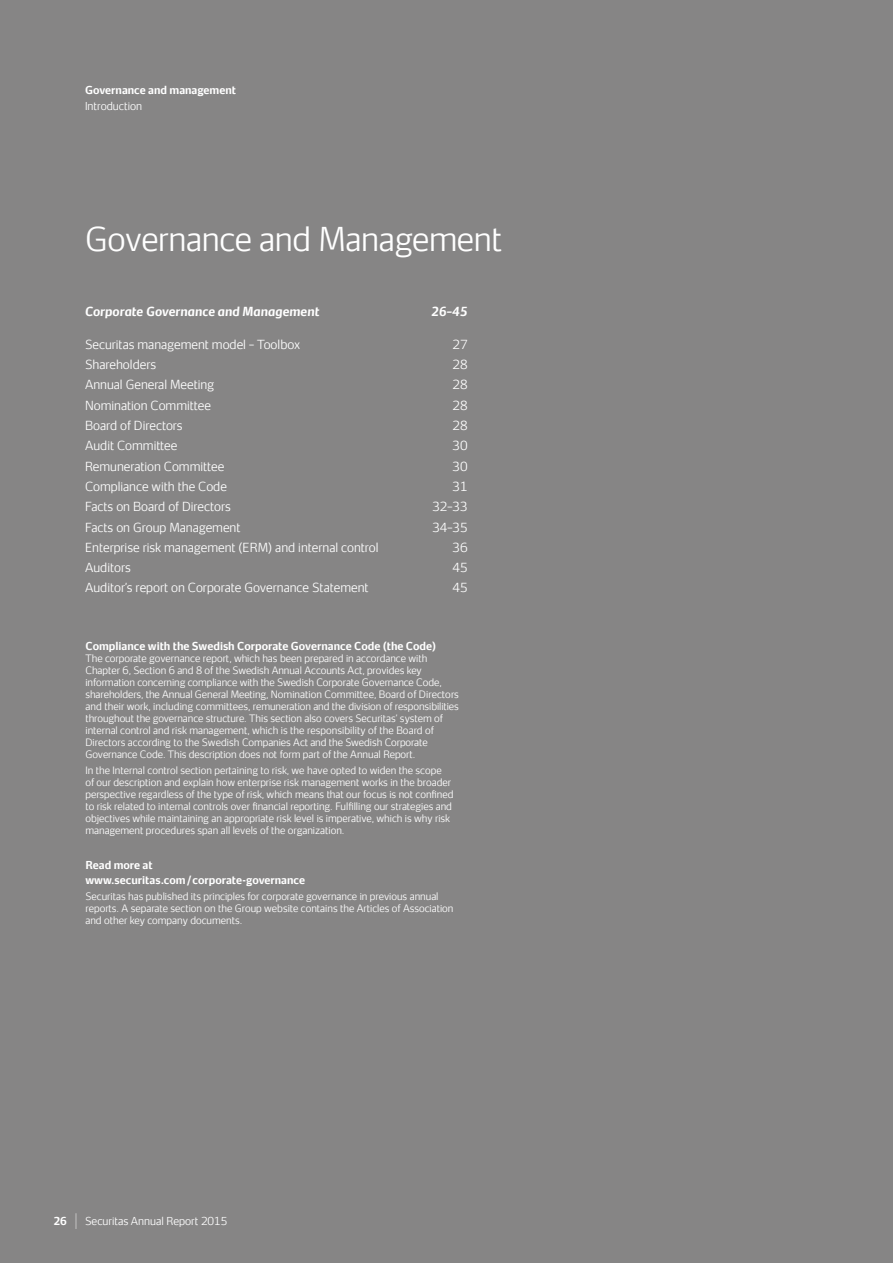
<style>
.page{position:relative;width:893px;height:1263px;background:#868585}
.page>*{position:absolute;margin:0;border:0;box-sizing:border-box;transform-origin:0 0}
.t1{font:300 31.5px "Securitas Sans TT";letter-spacing:-.01em;color:#fff}
.t2{font:300 12px "Securitas Sans TT";color:#fff}
.t3{font:italic 700 12px "Securitas Sans TT";color:#fff}
.t4{font:700 10.5px/15px "Securitas Sans TT";color:#fff}
.t5{font:300 10.5px "Securitas Sans TT";color:#fff}
.t6{font:300 9.75px/12px "Securitas Sans TT";color:#fff}
</style>
<div class="page">
<svg style="left:76px;top:1213px;width:1px;height:16px"></svg>
<p class="t4" style="left:85px;top:81px;width:153px">Governance and management</p>
<p class="t5" style="left:85px;top:97px;width:59px">Introduction</p>
<h1 class="t1" style="left:85px;top:212px;width:419px">Governance and Management</h1>
<p class="t3" style="left:85px;top:301px;width:236px">Corporate Governance and Management</p>
<p class="t3" style="left:431px;top:301px;width:38px">26–45</p>
<p class="t2" style="left:85px;top:334px;width:217px">Securitas management model – Toolbox</p>
<p class="t2" style="left:453px;top:334px;width:17px">27</p>
<p class="t2" style="left:85px;top:354px;width:73px">Shareholders</p>
<p class="t2" style="left:453px;top:354px;width:17px">28</p>
<p class="t2" style="left:85px;top:375px;width:131px">Annual General Meeting</p>
<p class="t2" style="left:453px;top:375px;width:17px">28</p>
<p class="t2" style="left:85px;top:395px;width:127px">Nomination Committee</p>
<p class="t2" style="left:453px;top:395px;width:17px">28</p>
<p class="t2" style="left:85px;top:415px;width:99px">Board of Directors</p>
<p class="t2" style="left:453px;top:415px;width:17px">28</p>
<p class="t2" style="left:85px;top:436px;width:94px">Audit Committee</p>
<p class="t2" style="left:453px;top:436px;width:17px">30</p>
<p class="t2" style="left:85px;top:456px;width:141px">Remuneration Committee</p>
<p class="t2" style="left:453px;top:456px;width:17px">30</p>
<p class="t2" style="left:85px;top:476px;width:143px">Compliance with the Code</p>
<p class="t2" style="left:453px;top:476px;width:17px">31</p>
<p class="t2" style="left:85px;top:497px;width:147px">Facts on Board of Directors</p>
<p class="t2" style="left:432px;top:497px;width:37px">32–33</p>
<p class="t2" style="left:85px;top:517px;width:157px">Facts on Group Management</p>
<p class="t2" style="left:432px;top:517px;width:37px">34–35</p>
<p class="t2" style="left:85px;top:537px;width:295px">Enterprise risk management (ERM) and internal control</p>
<p class="t2" style="left:453px;top:537px;width:17px">36</p>
<p class="t2" style="left:85px;top:557px;width:47px">Auditors</p>
<p class="t2" style="left:453px;top:557px;width:17px">45</p>
<p class="t2" style="left:85px;top:578px;width:285px">Auditor’s report on Corporate Governance Statement</p>
<p class="t2" style="left:453px;top:578px;width:17px">45</p>
<p class="t4" style="left:85px;top:638px;width:352px">Compliance with the Swedish Corporate Governance Code (the Code)</p>
<p class="t6" style="left:85px;top:651px;width:375px">The corporate governance report, which has been prepared in accordance with Chapter 6, Section 6 and 8 of the Swedish Annual Accounts Act, provides key information concerning compliance with the Swedish Corporate Governance Code, shareholders, the Annual General Meeting, Nomination Committee, Board of Directors and their work, including committees, remuneration and the division of responsibilities throughout the governance structure. This section also covers Securitas’ system of internal control and risk management, which is the responsibility of the Board of Directors according to the Swedish Companies Act and the Swedish Corporate Governance Code. This description does not form part of the Annual Report.</p>
<p class="t6" style="left:85px;top:763px;width:370px">In the Internal control section pertaining to risk, we have opted to widen the scope<br>of our description and explain how enterprise risk management works in the broader perspective regardless of the type of risk, which means that our focus is not confined to risk related to internal controls over financial reporting. Fulfilling our strategies and objectives while maintaining an appropriate risk level is imperative, which is why risk management procedures span all levels of the organization.</p>
<p class="t4" style="left:85px;top:856px;width:221px">Read more at www.securitas.com/corporate-governance</p>
<p class="t6" style="left:85px;top:889px;width:369px">Securitas has published its principles for corporate governance in previous annual reports. A separate section on the Group website contains the Articles of Association and other key company documents.</p>
<p class="t4" style="left:54px;top:1212px;width:15px">26</p>
<p class="t5" style="left:85px;top:1212px;width:144px">Securitas Annual Report 2015</p>
</div>
